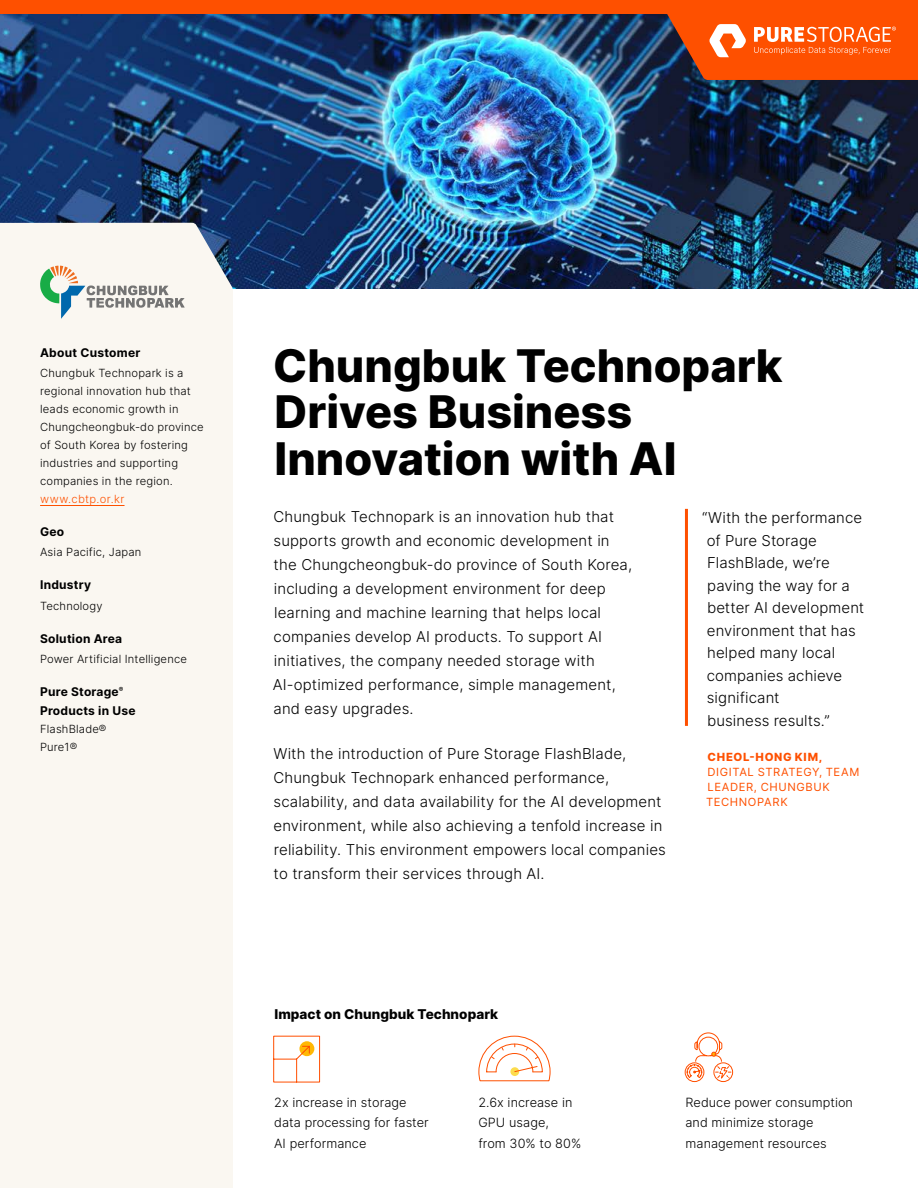
<style>
.page{position:relative;width:918px;height:1188px;background:#fff}
.page>*{position:absolute;margin:0;border:0;box-sizing:border-box;transform-origin:0 0}
.t1{font:800 45px/46.5px "Inter";color:#000}
.t2{font:300 15px/24px "Inter";letter-spacing:.01em;color:#000}
.t3{font:800 13.5px "Inter";letter-spacing:.005em;color:#000}
.t4{font:300 12.75px/20.2px "Inter";letter-spacing:.005em;color:#000}
.t5{font:700 12px/19.5px "Inter";letter-spacing:.02em;color:#000}
.t6{font:300 11.25px/18px "Inter";letter-spacing:.015em;color:#000}
.t7{font:11.25px/15px "Inter";letter-spacing:.055em;color:#fe5000}
.t8{font:300 11.25px "Inter";letter-spacing:.035em;color:#fe5000}
.t9{font:800 11.25px "Inter";letter-spacing:.065em;color:#fe5000}
</style>
<div class="page">
<img style="left:0;top:14px;width:918px;height:275px">
<div style="left:0;top:223px;width:233px;height:965px;background:#faf7f1"></div>
<svg style="left:650px;top:14px;width:268px;height:66px"></svg>
<div style="left:0;top:0;width:918px;height:14px;background:#fe5000"></div>
<svg style="left:40px;top:266px;width:145px;height:54px"></svg>
<hr style="left:40px;top:505px;width:85px;height:1px;background:#fe5000">
<hr style="left:685px;top:509px;width:3px;height:217px;background:#fe5000">
<svg style="left:478px;top:1035px;width:73px;height:47px"></svg>
<svg style="left:273px;top:1035px;width:47px;height:48px"></svg>
<svg style="left:684px;top:1032px;width:50px;height:50px"></svg>
<p class="t5" style="left:40px;top:343px;width:102px">About Customer</p>
<p class="t6" style="left:40px;top:364px;width:165px">Chungbuk Technopark is a regional innovation hub that leads economic growth in<br>Chungcheongbuk-do province of South Korea by fostering industries and supporting companies in the region.</p>
<p class="t8" style="left:40px;top:491px;width:86px">www.cbtp.or.kr</p>
<p class="t5" style="left:40px;top:522px;width:26px">Geo</p>
<p class="t6" style="left:40px;top:543px;width:103px">Asia Pacific, Japan</p>
<p class="t5" style="left:40px;top:575px;width:53px">Industry</p>
<p class="t6" style="left:40px;top:596px;width:64px">Technology</p>
<p class="t5" style="left:40px;top:628px;width:84px">Solution Area</p>
<p class="t6" style="left:40px;top:650px;width:148px">Power Artificial Intelligence</p>
<p class="t5" style="left:40px;top:681px;width:97px">Pure Storage<sup>®<br></sup>Products in Use</p>
<p class="t6" style="left:40px;top:720px;width:68px">FlashBlade®<br>Pure1®</p>
<h1 class="t1" style="left:273px;top:341px;width:511px">Chungbuk Technopark<br>Drives Business<br>Innovation with AI</h1>
<p class="t2" style="left:273px;top:505px;width:361px">Chungbuk Technopark is an innovation hub that supports growth and economic development in the Chungcheongbuk-do province of South Korea, including a development environment for deep learning and machine learning that helps local companies develop AI products. To support AI initiatives, the company needed storage with AI-optimized performance, simple management, and easy upgrades.</p>
<p class="t2" style="left:273px;top:741px;width:394px">With the introduction of Pure Storage FlashBlade, Chungbuk Technopark enhanced performance, scalability, and data availability for the AI development environment, while also achieving a tenfold increase in reliability. This environment empowers local companies to transform their services through AI.</p>
<p class="t2" style="left:707px;top:507px;width:159px;line-height:22.5px;text-indent:-5px">“With the performance of Pure Storage<br>FlashBlade, we’re paving the way for a better AI development environment that has helped many local companies achieve significant<br>business results.”</p>
<p class="t9" style="left:707px;top:749px;width:116px">CHEOL-HONG KIM,</p>
<p class="t7" style="left:706px;top:764px;width:155px">DIGITAL STRATEGY, TEAM<br>LEADER, CHUNGBUK<br>TECHNOPARK</p>
<p class="t3" style="left:274px;top:1004px;width:225px">Impact on Chungbuk Technopark</p>
<p class="t4" style="left:274px;top:1092px;width:156px">2x increase in storage data processing for faster<br>AI performance</p>
<p class="t4" style="left:478px;top:1092px;width:104px">2.6x increase in<br>GPU usage,<br>from 30% to 80%</p>
<p class="t4" style="left:686px;top:1092px;width:169px">Reduce power consumption and minimize storage management resources</p>
</div>
